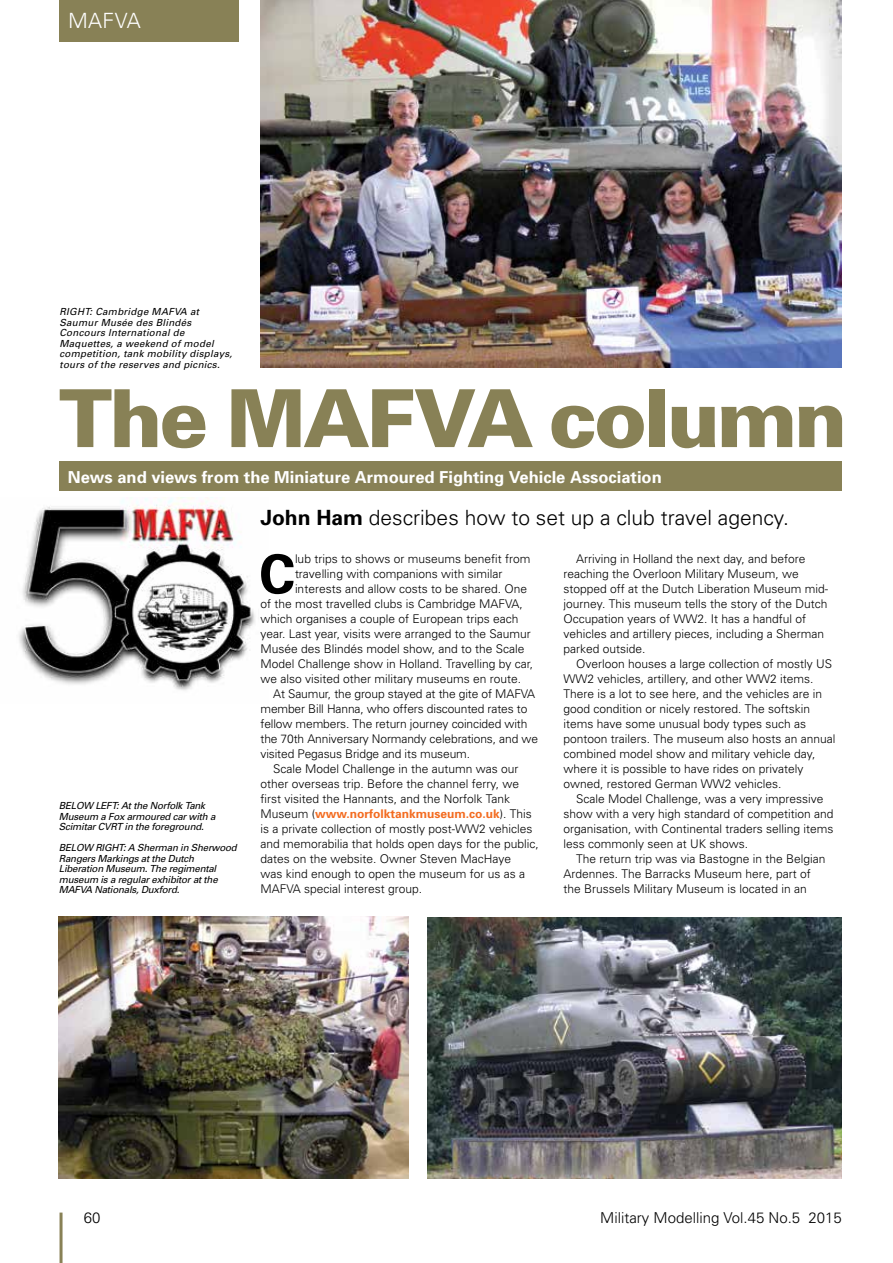
<style>
.page{position:relative;width:893px;height:1263px;background:#fff}
.page>*{position:absolute;margin:0;border:0;box-sizing:border-box;transform-origin:0 0}
.t1{font:900 80.1px "Univers";letter-spacing:-.04em;color:#888156}
.t2{font:700 53.55px "Univers";color:#000}
.t3{font:300 21px "Univers";color:#000}
.t4{font:300 21px "Univers";letter-spacing:.015em;color:#fff}
.t5{font:700 16.5px "Univers";color:#fff}
.t6{font:300 15px "Univers";color:#000}
.t7{font:300 12px/15px "Univers";color:#000}
.t8{font:700 12px "Univers";color:#f36c21}
.t9{font:italic 9.75px/10.5px "Univers";letter-spacing:-.025em;color:#000}
.t10{font:italic 9.75px/10.5px "Univers";letter-spacing:.025em;color:#000}
.s1{font-weight:700}
.s2{font-weight:300;color:#000}
</style>
<div class="page">
<img style="left:59px;top:916px;width:349px;height:262px">
<img style="left:427px;top:917px;width:415px;height:261px">
<img style="left:19px;top:498px;width:236px;height:193px">
<img style="left:260px;top:0;width:582px;height:368px">
<div style="left:60px;top:461px;width:782px;height:30px;background:#888156"></div>
<hr style="left:60px;top:1212px;width:3px;height:51px;background:#888156">
<div style="left:60px;top:0;width:179px;height:41px;background:#888156"></div>
<h3 class="t4" style="left:68px;top:8px;width:74px">MAFVA</h3>
<p class="t10" style="left:60px;top:307px;width:174px">RIGHT: Cambridge MAFVA at<br>Saumur Musée des Blindés<br>Concours International de<br>Maquettes, a weekend of model competition, tank mobility displays, tours of the reserves and picnics.</p>
<h1 class="t1" style="left:59px;top:369px;width:790px">The MAFVA column</h1>
<h3 class="t5" style="left:68px;top:467px;width:595px">News and views from the Miniature Armoured Fighting Vehicle Association</h3>
<p class="t9" style="left:59px;top:801px;width:158px">BELOW LEFT: At the Norfolk Tank<br>Museum a Fox armoured car with a<br>Scimitar CVRT in the foreground.</p>
<p class="t9" style="left:59px;top:843px;width:179px">BELOW RIGHT: A Sherman in Sherwood<br>Rangers Markings at the Dutch<br>Liberation Museum. The regimental museum is a regular exhibitor at the<br>MAFVA Nationals, Duxford.</p>
<h3 class="t3" style="left:260px;top:505px;width:530px"><span class="s1">John Ham</span> describes how to set up a club travel agency.</h3>
<h2 class="t2" style="left:259px;top:542px;width:37px">C</h2>
<p class="t7" style="left:295px;top:552px;width:237px">lub trips to shows or museums benefit from</p>
<p class="t7" style="left:563px;top:552px;width:266px;text-indent:13px">Arriving in Holland the next day, and before reaching the Overloon Military Museum, we stopped off at the Dutch Liberation Museum mid&shy;journey. This museum tells the story of the Dutch Occupation years of WW2. It has a handful of vehicles and artillery pieces, including a Sherman parked outside.</p>
<p class="t7" style="left:563px;top:657px;width:274px;text-indent:13px">Overloon houses a large collection of mostly US WW2 vehicles, artillery, and other WW2 items.<br>There is a lot to see here, and the vehicles are in good condition or nicely restored. The softskin items have some unusual body types such as pontoon trailers. The museum also hosts an annual combined model show and military vehicle day, where it is possible to have rides on privately owned, restored German WW2 vehicles.</p>
<p class="t7" style="left:563px;top:792px;width:272px;text-indent:13px">Scale Model Challenge, was a very impressive show with a very high standard of competition and organisation, with Continental traders selling items less commonly seen at UK shows.</p>
<p class="t7" style="left:563px;top:852px;width:264px;text-indent:13px">The return trip was via Bastogne in the Belgian<br>Ardennes. The Barracks Museum here, part of the Brussels Military Museum is located in an</p>
<p class="t7" style="left:295px;top:567px;width:209px">travelling with companions with similar</p>
<p class="t7" style="left:295px;top:582px;width:234px">interests and allow costs to be shared. One</p>
<p class="t7" style="left:260px;top:597px;width:264px">of the most travelled clubs is Cambridge MAFVA,</p>
<p class="t7" style="left:260px;top:612px;width:260px">which organises a couple of European trips each</p>
<p class="t7" style="left:260px;top:627px;width:272px">year. Last year, visits were arranged to the Saumur</p>
<p class="t7" style="left:260px;top:642px;width:266px">Musée des Blindés model show, and to the Scale</p>
<p class="t7" style="left:260px;top:657px;width:274px">Model Challenge show in Holland. Travelling by car,</p>
<p class="t7" style="left:260px;top:672px;width:262px">we also visited other military museums en route.</p>
<p class="t7" style="left:273px;top:687px;width:263px">At Saumur, the group stayed at the gite of MAFVA</p>
<p class="t7" style="left:260px;top:702px;width:268px">member Bill Hanna, who offers discounted rates to</p>
<p class="t7" style="left:260px;top:717px;width:268px">fellow members. The return journey coincided with</p>
<p class="t7" style="left:260px;top:732px;width:279px">the 70th Anniversary Normandy celebrations, and we</p>
<p class="t7" style="left:260px;top:747px;width:211px">visited Pegasus Bridge and its museum.</p>
<p class="t7" style="left:273px;top:762px;width:247px">Scale Model Challenge in the autumn was our</p>
<p class="t7" style="left:260px;top:777px;width:260px">other overseas trip. Before the channel ferry, we</p>
<p class="t7" style="left:260px;top:792px;width:251px">first visited the Hannants, and the Norfolk Tank</p>
<p class="t8" style="left:260px;top:807px;width:273px"><span class="s2">Museum (</span>www.norfolktankmuseum.co.uk<span class="s2">). This</span></p>
<p class="t7" style="left:260px;top:822px;width:274px">is a private collection of mostly post-WW2 vehicles</p>
<p class="t7" style="left:260px;top:837px;width:280px">and memorabilia that holds open days for the public,</p>
<p class="t7" style="left:260px;top:852px;width:252px">dates on the website. Owner Steven MacHaye</p>
<p class="t7" style="left:260px;top:867px;width:266px">was kind enough to open the museum for us as a</p>
<p class="t7" style="left:260px;top:882px;width:163px">MAFVA special interest group.</p>
<p class="t6" style="left:84px;top:1209px;width:18px">60</p>
<p class="t6" style="left:600px;top:1209px;width:243px">Military Modelling Vol.45 No.5 2015</p>
</div>
